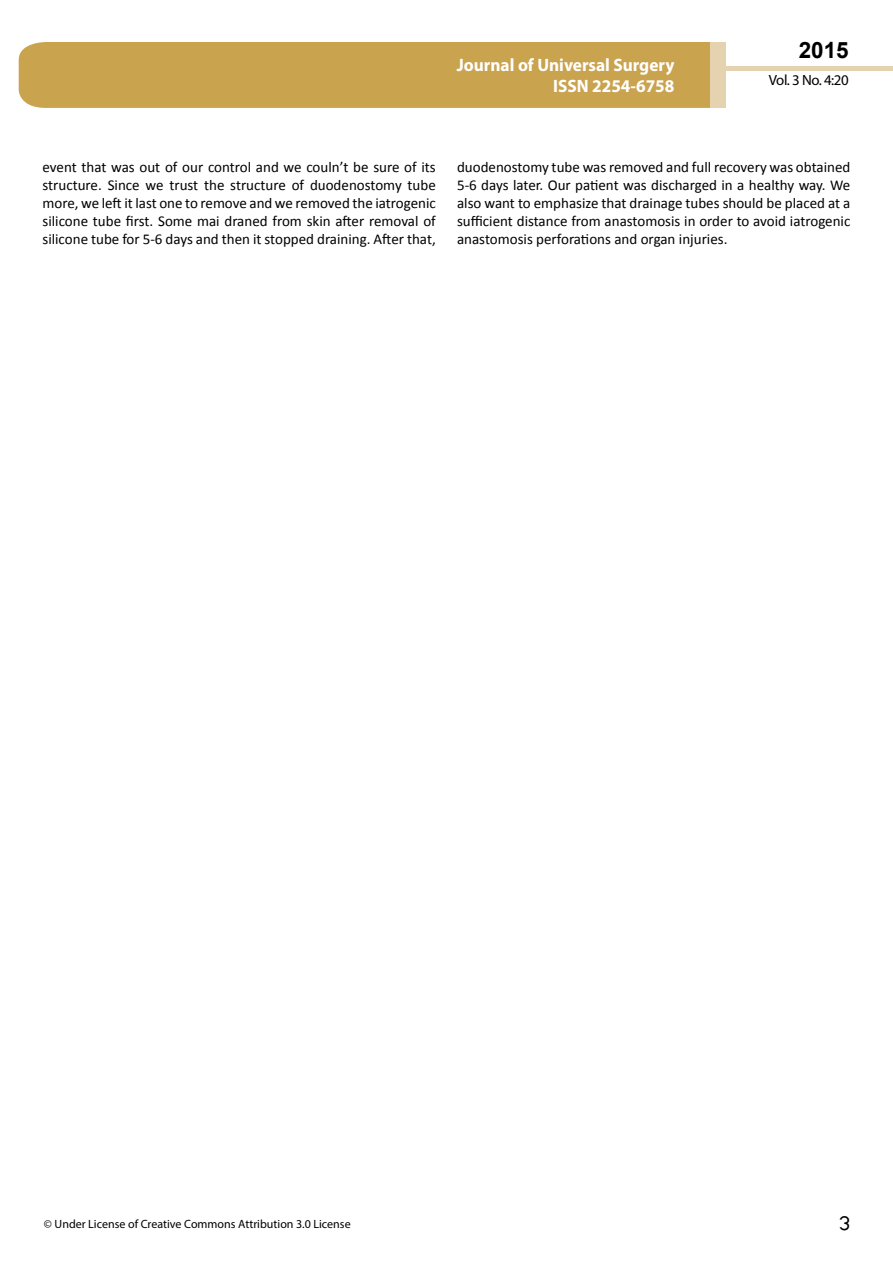
<style>
.page{position:relative;width:893px;height:1263px;background:#fff}
.page>*{position:absolute;margin:0;border:0;box-sizing:border-box;transform-origin:0 0}
.t1{font:25.5px "Tunga";color:#000}
.t2{font:700 22.5px "Arial";color:#000}
.t3{font:700 18px/21.6px "Myriad Pro";color:#fff;text-align:right;scale:.96 1}
.t4{font:15px/18px "Calibri";color:#000;text-align:justify}
.t5{font:14.85px "Myriad Pro";letter-spacing:-.03em;color:#000}
.t6{font:12px "Myriad Pro";color:#000}
</style>
<div class="page">
<div style="left:722px;top:66px;width:171px;height:5px;background:#e5d2ae"></div>
<div style="left:19px;top:42px;width:691px;height:66px;background:#caa34f"></div>
<div style="left:710px;top:42px;width:15px;height:66px;background:#e5d2ae"></div>
<p class="t3" style="left:457px;top:53px;width:228px">Journal of Universal Surgery<br>ISSN 2254-6758</p>
<h2 class="t2" style="left:799px;top:35px;width:52px">2015</h2>
<p class="t5" style="left:769px;top:71px;width:81px">Vol. 3 No. 4:20</p>
<p class="t4" style="left:42px;top:158px;width:395px">event that was out of our control and we couln’t be sure of its structure. Since we trust the structure of duodenostomy tube more, we left it last one to remove and we removed the iatrogenic silicone tube first. Some mai draned from skin after removal of silicone tube for 5-6 days and then it stopped draining. After that,</p>
<p class="t4" style="left:457px;top:158px;width:395px">duodenostomy tube was removed and full recovery was obtained 5-6 days later. Our patient was discharged in a healthy way. We also want to emphasize that drainage tubes should be placed at a sufficient distance from anastomosis in order to avoid iatrogenic anastomosis perforations and organ injuries.</p>
<p class="t6" style="left:44px;top:1217px;width:308px">© Under License of Creative Commons Attribution 3.0 License</p>
<h1 class="t1" style="left:839px;top:1206px;width:13px">3</h1>
</div>
